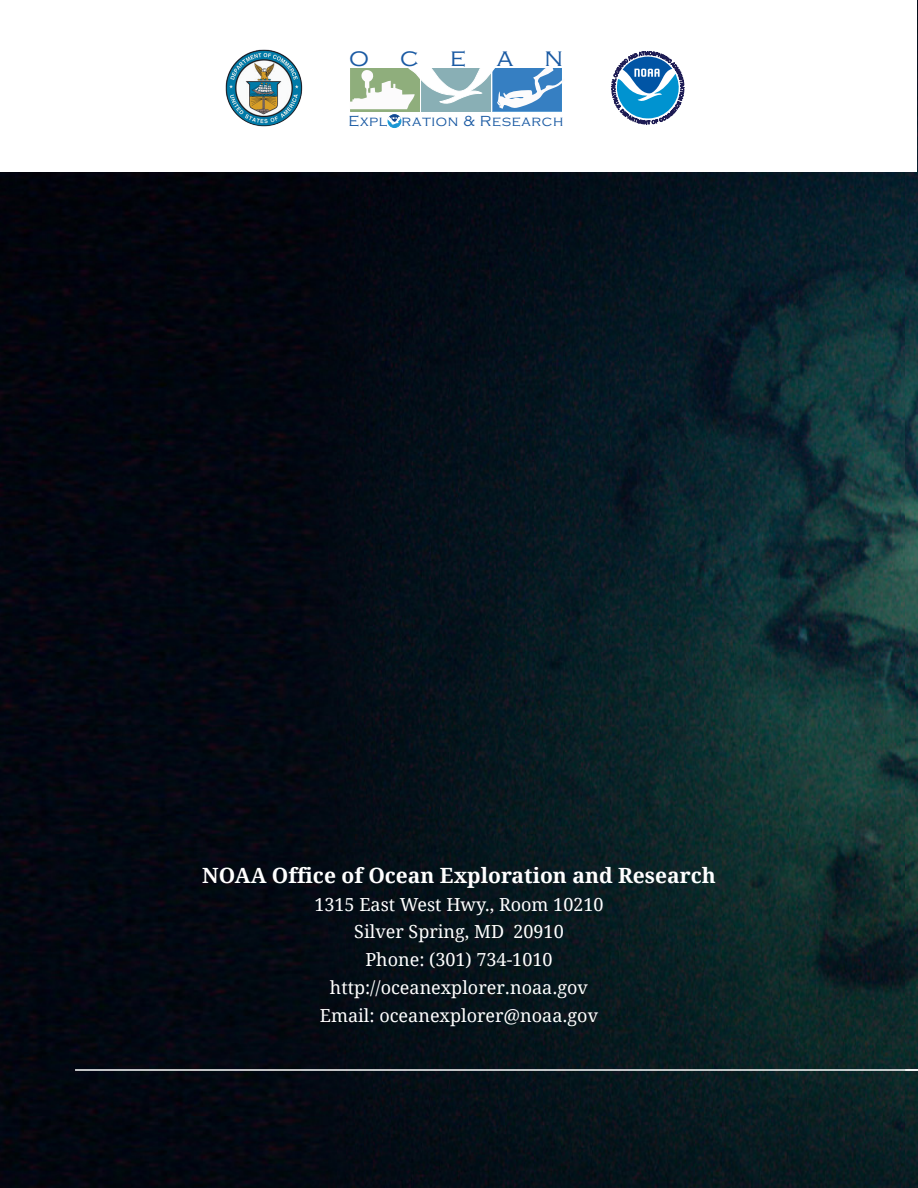
<style>
.page{position:relative;width:918px;height:1188px;background:#fff}
.page>*{position:absolute;margin:0;border:0;box-sizing:border-box;transform-origin:0 0}
.t1{font:300 26.55px "Copperplate Gothic";color:#1a5aa3}
.Subheader_Text_2{font:700 21px "Droid Serif";color:#fff}
.Subheader_Text_2-2{font:18px "Droid Serif";color:#fff}
.t2{font:300 15.15px "Copperplate Gothic";letter-spacing:.045em;color:#1a5aa3}
</style>
<div class="page">
<img style="left:0;top:172px;width:905px;height:1016px">
<img style="left:905px;top:0;width:13px;height:1188px">
<hr style="left:75px;top:1069px;width:843px;height:2px;background:#fff">
<div style="left:0;top:0;width:917px;height:171px;background:#fff"></div>
<img style="left:350px;top:109px;width:69px;height:3px">
<img style="left:422px;top:109px;width:140px;height:3px">
<svg style="left:350px;top:68px;width:212px;height:41px"></svg>
<svg style="left:388px;top:115px;width:13px;height:13px"></svg>
<img style="left:225px;top:49px;width:78px;height:78px">
<svg style="left:612px;top:51px;width:72px;height:73px"></svg>
<p class="t1" style="left:349px;top:43px;width:215px">o c e a n</p>
<p class="t2" style="left:348px;top:113px;width:216px">Expl ration &amp; Research</p>
<p class="Subheader_Text_2" style="left:202px;top:863px;width:515px">NOAA Office of Ocean Exploration and Research</p>
<p class="Subheader_Text_2-2" style="left:314px;top:894px;width:291px">1315 East West Hwy., Room 10210</p>
<p class="Subheader_Text_2-2" style="left:354px;top:922px;width:211px">Silver Spring, MD 20910</p>
<p class="Subheader_Text_2-2" style="left:365px;top:949px;width:189px">Phone: (301) 734-1010</p>
<p class="Subheader_Text_2-2" style="left:330px;top:977px;width:259px">http://oceanexplorer.noaa.gov</p>
<p class="Subheader_Text_2-2" style="left:320px;top:1005px;width:280px">Email: oceanexplorer@noaa.gov</p>
</div>
